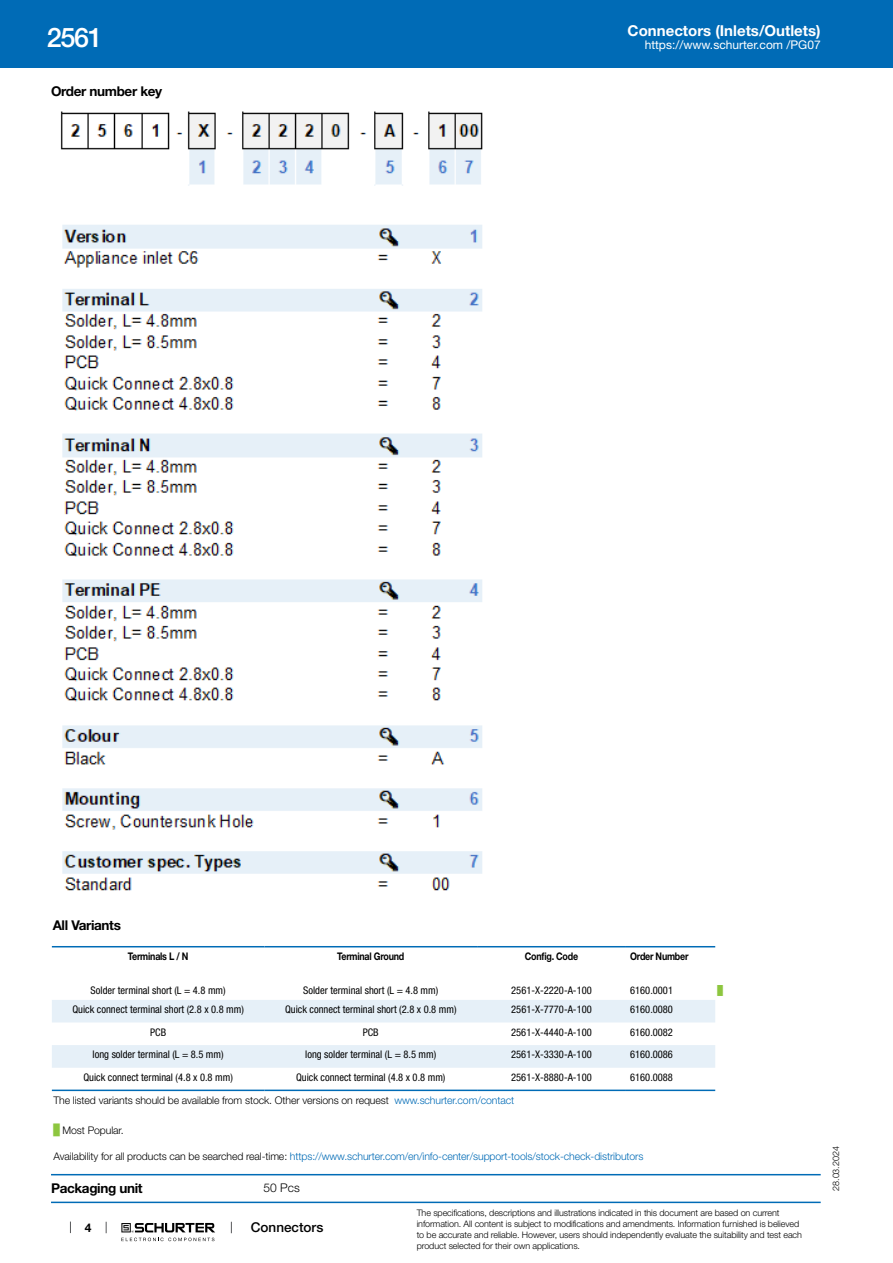
<style>
.page{position:relative;width:893px;height:1263px;background:#fff}
.page>*{position:absolute;margin:0;border:0;box-sizing:border-box;transform-origin:0 0}
.t1{font:500 27px "Helvetica Neue LT";color:#fff}
.t2{font:700 15px "Helvetica Neue LT";color:#fff}
.t3{font:700 13.5px "Helvetica Neue LT";letter-spacing:-.025em;color:#000}
.t4{font:500 13.5px "Helvetica Neue LT";color:#000}
.t5{font:12px "Helvetica Neue LT";color:#fff}
.t6{font:300 12px "Helvetica Neue LT";color:#000}
.t7{font:700 12px "Helvetica Neue LT";color:#000}
.t8{font:condensed 10.5px "Helvetica Neue LT";color:#000}
.t9{font:300 10.5px "Helvetica Neue LT";letter-spacing:-.01em;color:#006bb6}
.t10{font:300 10.5px "Helvetica Neue LT";letter-spacing:-.01em;color:#000}
.t11{font:700 10.5px "Helvetica Neue LT";letter-spacing:-.025em;color:#000;scale:.85 1}
.t12{font:300 9px/10.8px "Helvetica Neue LT";letter-spacing:-.01em;color:#000}
.t13{font:9px "Arial Unicode MS";color:#8dc63f}
.s1{color:#006bb6}
.s2{font-family:"Arial Unicode MS";font-weight:400;color:#8dc63f}
.s3{color:#000}
</style>
<div class="page">
<svg style="left:70px;top:1221px;width:1px;height:12px"></svg>
<svg style="left:121px;top:1223px;width:94px;height:18px"></svg>
<div style="left:0;top:0;width:893px;height:68px;background:#006bb6"></div>
<img style="left:60px;top:111px;width:423px;height:780px">
<svg style="left:52px;top:947px;width:663px;height:145px"></svg>
<svg style="left:52px;top:1000px;width:663px;height:68px"></svg>
<hr style="left:52px;top:946px;width:212px;height:1px;background:#006bb6">
<hr style="left:264px;top:946px;width:213px;height:1px;background:#006bb6">
<hr style="left:477px;top:946px;width:149px;height:1px;background:#006bb6">
<hr style="left:626px;top:946px;width:89px;height:1px;background:#006bb6">
<hr style="left:52px;top:1089px;width:212px;height:2px;background:#006bb6">
<hr style="left:264px;top:1089px;width:213px;height:2px;background:#006bb6">
<hr style="left:477px;top:1089px;width:149px;height:2px;background:#006bb6">
<hr style="left:626px;top:1089px;width:89px;height:2px;background:#006bb6">
<hr style="left:51px;top:1174px;width:770px;height:1px;background:#006bb6">
<hr style="left:51px;top:1201px;width:770px;height:2px;background:#006bb6">
<h1 class="t1" style="left:47px;top:21px;width:57px">2561</h1>
<p class="t3" style="left:51px;top:82px;width:113px">Order number key</p>
<h2 class="t2" style="left:628px;top:21px;width:195px">Connectors (Inlets/Outlets)</h2>
<p class="t5" style="left:645px;top:38px;width:178px">https://www.schurter.com /PG07</p>
<p class="t3" style="left:53px;top:917px;width:70px">All Variants</p>
<p class="t11" style="left:128px;top:950px;width:73px">Terminals L / N</p>
<p class="t11" style="left:337px;top:950px;width:80px">Terminal Ground</p>
<p class="t11" style="left:525px;top:950px;width:64px">Config. Code</p>
<p class="t11" style="left:630px;top:950px;width:70px">Order Number</p>
<p class="t8" style="left:91px;top:984px;width:137px">Solder terminal short (L = 4.8 mm)</p>
<p class="t8" style="left:303px;top:984px;width:137px">Solder terminal short (L = 4.8 mm)</p>
<p class="t8" style="left:511px;top:984px;width:82px">2561-X-2220-A-100</p>
<p class="t8" style="left:630px;top:984px;width:44px">6160.0001</p>
<p class="t13" style="left:717px;top:984px;width:7px">█</p>
<p class="t8" style="left:72px;top:1003px;width:173px">Quick connect terminal short (2.8 x 0.8 mm)</p>
<p class="t8" style="left:285px;top:1003px;width:173px">Quick connect terminal short (2.8 x 0.8 mm)</p>
<p class="t8" style="left:511px;top:1003px;width:82px">2561-X-7770-A-100</p>
<p class="t8" style="left:630px;top:1003px;width:44px">6160.0080</p>
<p class="t8" style="left:150px;top:1026px;width:17px">PCB</p>
<p class="t8" style="left:363px;top:1026px;width:17px">PCB</p>
<p class="t8" style="left:511px;top:1026px;width:82px">2561-X-4440-A-100</p>
<p class="t8" style="left:630px;top:1026px;width:44px">6160.0082</p>
<p class="t8" style="left:93px;top:1049px;width:133px">long solder terminal (L = 8.5 mm)</p>
<p class="t8" style="left:305px;top:1049px;width:133px">long solder terminal (L = 8.5 mm)</p>
<p class="t8" style="left:511px;top:1049px;width:82px">2561-X-3330-A-100</p>
<p class="t8" style="left:630px;top:1049px;width:44px">6160.0086</p>
<p class="t8" style="left:83px;top:1071px;width:151px">Quick connect terminal (4.8 x 0.8 mm)</p>
<p class="t8" style="left:296px;top:1071px;width:151px">Quick connect terminal (4.8 x 0.8 mm)</p>
<p class="t8" style="left:511px;top:1071px;width:82px">2561-X-8880-A-100</p>
<p class="t8" style="left:630px;top:1071px;width:44px">6160.0088</p>
<p class="t10" style="left:54px;top:1093px;width:462px">The listed variants should be available from stock. Other versions on request <span class="s1">www.schurter.com/contact</span></p>
<p class="t10" style="left:54px;top:1124px;width:72px"><span class="s2">█</span> Most Popular.</p>
<p class="t9" style="left:54px;top:1150px;width:591px"><span class="s3">Availability for all products can be searched real-time:</span> https://www.schurter.com/en/info-center/support-tools/stock-check-distributors</p>
<p class="t3" style="left:51px;top:1180px;width:93px">Packaging unit</p>
<p class="t6" style="left:264px;top:1180px;width:38px">50 Pcs</p>
<p class="t12" style="left:417px;top:1207px;width:387px">The specifications, descriptions and illustrations indicated in this document are based on current information. All content is subject to modifications and amendments. Information furnished is believed to be accurate and reliable. However, users should independently evaluate the suitability and test each product selected for their own applications.</p>
<p class="t4" style="left:251px;top:1219px;width:74px">Connectors</p>
<p class="t7" style="left:85px;top:1220px;width:8px">4</p>
<p class="t12" style="left:830px;top:1191px;width:46px;rotate:-90deg">28.03.2024</p>
</div>
